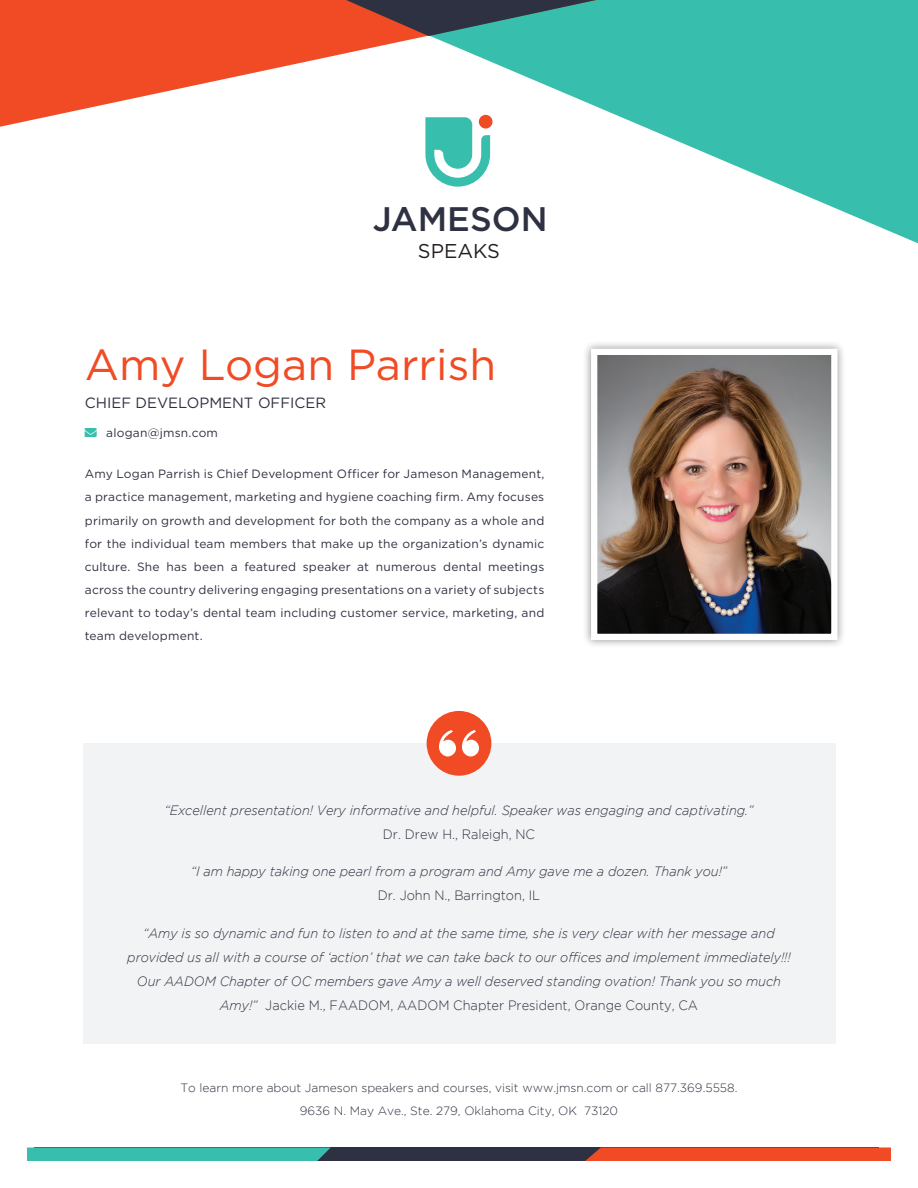
<style>
.page{position:relative;width:918px;height:1188px;background:#fff}
.page>*{position:absolute;margin:0;border:0;box-sizing:border-box;transform-origin:0 0}
.t1{font:43.5px "Gotham";color:#f04b24}
.t2{font:500 34.05px "Gotham";color:#2e3141}
.t3{font:19.95px "Gotham";color:#231f20}
.t4{font:14.85px "Gotham";color:#2e3141}
.t5{font:italic 300 13.5px/24px "Gotham";color:#2e3141;text-align:center;scale:.95 1}
.t6{font:300 13.5px "Gotham";color:#2e3141;scale:.95 1}
.t7{font:12px/23.2px "Gotham";letter-spacing:.015em;color:#2e3141;text-align:justify}
.t8{font:300 12px/23.1px "Gotham";color:#2e3141;text-align:center}
.s1{color:#38beac}
.s2{font-style:normal}
</style>
<div class="page">
<div style="left:83px;top:743px;width:752px;height:300px;background:#f2f3f4"></div>
<div style="left:427px;top:711px;width:64px;height:65px;background:#f04b24;border-radius:50%"></div>
<svg style="left:439px;top:730px;width:40px;height:27px"></svg>
<svg style="left:425px;top:0;width:493px;height:243px;fill:#38beac"></svg>
<svg style="left:0;top:0;width:596px;height:127px"></svg>
<div style="left:34px;top:1148px;width:844px;height:13px;background:#2e3141"></div>
<div style="left:585px;top:1148px;width:306px;height:13px;background:#f04b24"></div>
<div style="left:27px;top:1148px;width:303px;height:13px;background:#38beac"></div>
<svg style="left:346px;top:0;width:250px;height:36px;background:#52635f"></svg>
<div style="left:582px;top:340px;width:264px;height:308px;background:#231f20;opacity:.5"></div>
<img style="left:598px;top:356px;width:233px;height:277px">
<div style="left:591px;top:349px;width:247px;height:291px;border:6px solid #fff"></div>
<h2 class="t2" style="left:373px;top:196px;width:176px">JAMESON</h2>
<h3 class="t3" style="left:418px;top:240px;width:84px">SPEAKS</h3>
<h1 class="t1" style="left:85px;top:341px;width:413px">Amy Logan Parrish</h1>
<p class="t4" style="left:85px;top:394px;width:243px">CHIEF DEVELOPMENT OFFICER</p>
<p class="t7" style="left:85px;top:421px;width:135px"><span class="s1">→</span> alogan@jmsn.com</p>
<p class="t7" style="left:85px;top:462px;width:461px">Amy Logan Parrish is Chief Development Officer for Jameson Management, a practice management, marketing and hygiene coaching firm. Amy focuses primarily on growth and development for both the company as a whole and for the individual team members that make up the organization’s dynamic culture. She has been a featured speaker at numerous dental meetings across the country delivering engaging presentations on a variety of subjects relevant to today’s dental team including customer service, marketing, and team development.</p>
<p class="t5" style="left:165px;top:798px;width:621px">“Excellent presentation! Very informative and helpful. Speaker was engaging and captivating.”</p>
<p class="t6" style="left:383px;top:827px;width:162px">Dr. Drew H., Raleigh, NC</p>
<p class="t5" style="left:191px;top:859px;width:566px">“I am happy taking one pearl from a program and Amy gave me a dozen. Thank you!”</p>
<p class="t6" style="left:378px;top:888px;width:173px">Dr. John N., Barrington, IL</p>
<p class="t5" style="left:127px;top:921px;width:700px">“Amy is so dynamic and fun to listen to and at the same time, she is very clear with her message and provided us all with a course of ‘action’ that we can take back to our offices and implement immediately!!!<br>Our AADOM Chapter of OC members gave Amy a well deserved standing ovation! Thank you so much Amy!” <span class="s2">Jackie M., FAADOM, AADOM Chapter President, Orange County, CA</span></p>
<p class="t8" style="left:180px;top:1076px;width:559px">To learn more about Jameson speakers and courses, visit www.jmsn.com or call 877.369.5558.<br>9636 N. May Ave., Ste. 279, Oklahoma City, OK 73120</p>
</div>
